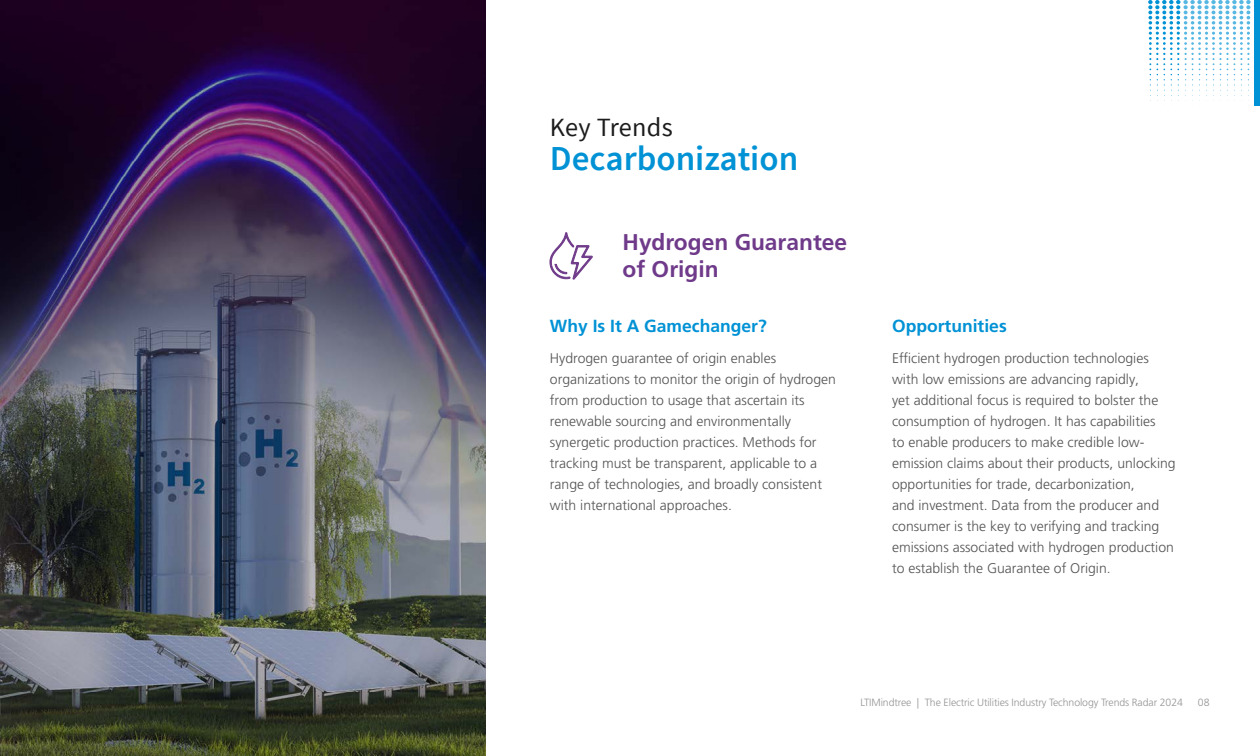
<style>
.page{position:relative;width:1260px;height:756px;background:#fff}
.page>*{position:absolute;margin:0;border:0;box-sizing:border-box;transform-origin:0 0}
.t1{font:600 35px "Source Sans Pro";color:#0192d5}
.t2{font:26.25px "Source Sans Pro";letter-spacing:.01em;color:#1c1c1c}
.t3{font:700 22.75px/27.3px "Frutiger LT Pro";color:#6f3a8a}
.t4{font:700 17.5px "Frutiger LT Pro";color:#0192d5}
.t5{font:300 14px/21px "Frutiger LT Pro";color:#535353}
.t6{font:300 10.5px "Frutiger LT Pro";letter-spacing:-.01em;color:#949494}
.t7{font:300 10.5px "Frutiger LT Pro";color:#939393}
</style>
<div class="page">
<div style="left:1254px;top:0;width:6px;height:106px;background:#0192d5"></div>
<svg style="left:1148px;top:0;width:103px;height:101px"></svg>
<img style="left:0;top:0;width:485px;height:756px">
<svg style="left:549px;top:232px;width:44px;height:48px"></svg>
<h2 class="t2" style="left:550px;top:111px;width:124px">Key Trends</h2>
<h1 class="t1" style="left:550px;top:137px;width:250px">Decarbonization</h1>
<h3 class="t3" style="left:623px;top:228px;width:226px">Hydrogen Guarantee of Origin</h3>
<p class="t4" style="left:550px;top:315px;width:218px">Why Is It A Gamechanger?</p>
<p class="t5" style="left:550px;top:348px;width:288px">Hydrogen guarantee of origin enables organizations to monitor the origin of hydrogen from production to usage that ascertain its renewable sourcing and environmentally synergetic production practices. Methods for tracking must be transparent, applicable to a range of technologies, and broadly consistent with international approaches.</p>
<p class="t4" style="left:892px;top:315px;width:116px">Opportunities</p>
<p class="t5" style="left:892px;top:348px;width:285px">Efficient hydrogen production technologies with low emissions are advancing rapidly,<br>yet additional focus is required to bolster the consumption of hydrogen. It has capabilities<br>to enable producers to make credible low&shy;emission claims about their products, unlocking opportunities for trade, decarbonization,<br>and investment. Data from the producer and consumer is the key to verifying and tracking emissions associated with hydrogen production to establish the Guarantee of Origin.</p>
<p class="t6" style="left:861px;top:696px;width:324px">LTIMindtree | The Electric Utilities Industry Technology Trends Radar 2024</p>
<p class="t7" style="left:1198px;top:696px;width:13px">08</p>
</div>
